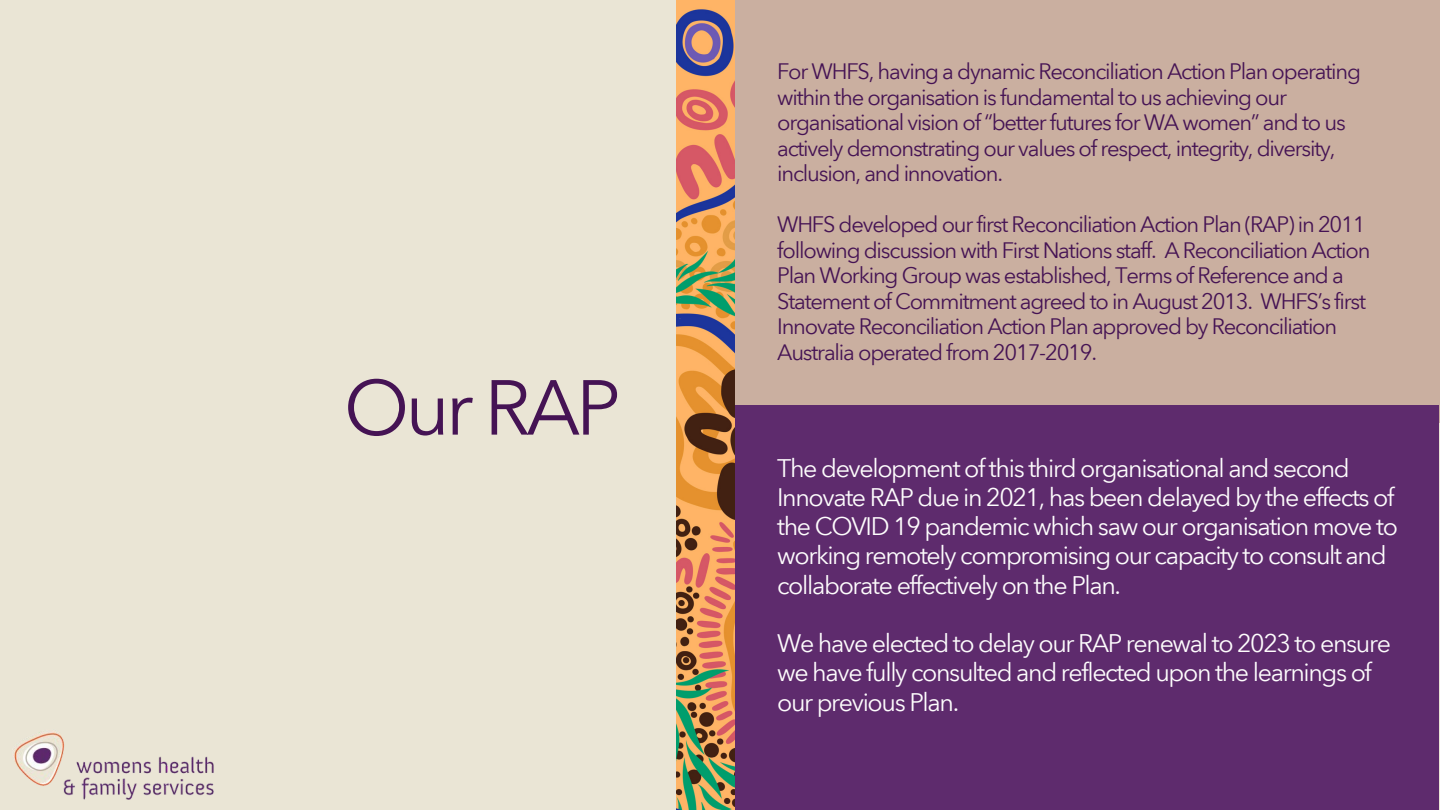
<style>
.page{position:relative;width:1440px;height:810px;background:#eae5d5}
.page>*{position:absolute;margin:0;border:0;box-sizing:border-box;transform-origin:0 0}
.t1{font:77px "Avenir Next Thai Modern";letter-spacing:-.055em;color:#451354}
.t2{font:25px/29.2px "Avenir Next Thai Modern";letter-spacing:-.055em;color:#fefdfd}
.t3{font:22px/25.5px "Avenir Next Thai Modern";letter-spacing:-.055em;color:#451354}
</style>
<div class="page">
<div style="left:714px;top:0;width:726px;height:423px;background:#caafa0"></div>
<div style="left:714px;top:405px;width:363px;height:405px;background:#5e2b6d"></div>
<div style="left:1076px;top:405px;width:362px;height:405px;background:#5e2b6d"></div>
<img style="left:676px;top:0;width:59px;height:810px">
<img style="left:13px;top:732px;width:201px;height:68px">
<p class="t1" style="left:344px;top:347px;width:278px">Our RAP</p>
<p class="t3" style="left:777px;top:58px;width:585px">For WHFS, having a dynamic Reconciliation Action Plan operating within the organisation is fundamental to us achieving our organisational vision of “better futures for WA women” and to us actively demonstrating our values of respect, integrity, diversity, inclusion, and innovation.</p>
<p class="t3" style="left:777px;top:211px;width:595px">WHFS developed our first Reconciliation Action Plan (RAP) in 2011 following discussion with First Nations staff. A Reconciliation Action Plan Working Group was established, Terms of Reference and a Statement of Commitment agreed to in August 2013. WHFS’s first Innovate Reconciliation Action Plan approved by Reconciliation Australia operated from 2017-2019.</p>
<p class="t2" style="left:777px;top:452px;width:622px">The development of this third organisational and second Innovate RAP due in 2021, has been delayed by the effects of the COVID 19 pandemic which saw our organisation move to working remotely compromising our capacity to consult and collaborate effectively on the Plan.</p>
<p class="t2" style="left:777px;top:628px;width:615px">We have elected to delay our RAP renewal to 2023 to ensure we have fully consulted and reflected upon the learnings of our previous Plan.</p>
</div>
